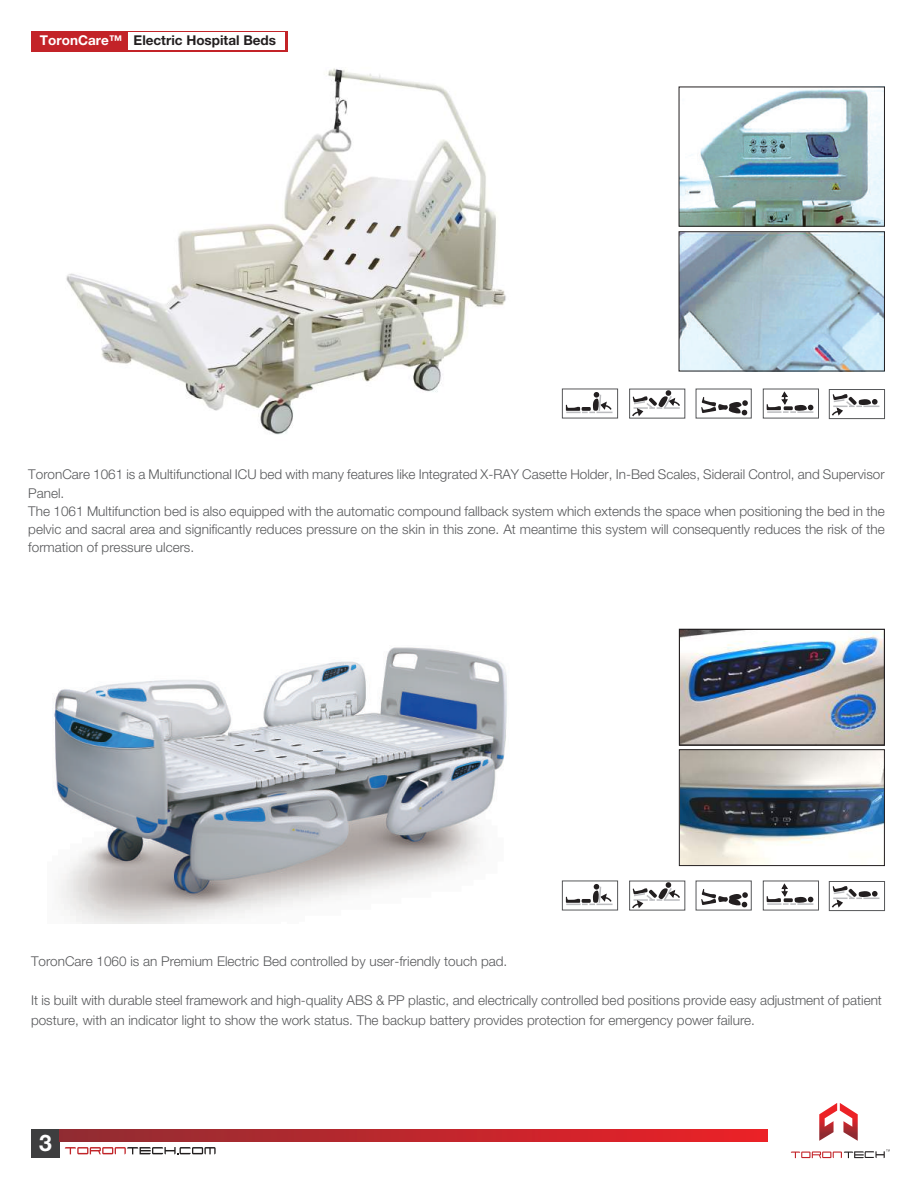
<style>
.page{position:relative;width:921px;height:1188px;background:#fff}
.page>*{position:absolute;margin:0;border:0;box-sizing:border-box;transform-origin:0 0}
.t1{font:700 22.95px "Helvetica Neue LT Std";color:#fff}
.t2{font:300 13.5px/19.5px "Helvetica Neue";color:#57585a}
.t3{font:700 13.5px "Helvetica Neue LT Pro";color:#231f20}
.s1{color:#fff}
</style>
<div class="page">
<img style="left:52px;top:647px;width:455px;height:276px">
<img style="left:66px;top:68px;width:440px;height:367px">
<svg style="left:819px;top:1103px;width:38px;height:38px"></svg>
<svg style="left:791px;top:1149px;width:98px;height:9px"></svg>
<div style="left:31px;top:1129px;width:29px;height:29px;background:#3e3e3f"></div>
<svg style="left:65px;top:1147px;width:150px;height:7px"></svg>
<svg style="left:60px;top:1130px;width:707px;height:12px"></svg>
<div style="left:31px;top:31px;width:257px;height:21px;background:#c32328"></div>
<div style="left:128px;top:33px;width:157px;height:17px;background:#fff"></div>
<img style="left:680px;top:234px;width:202px;height:135px">
<img style="left:680px;top:89px;width:202px;height:135px">
<div style="left:828px;top:389px;width:56px;height:30px;background:#fff;border:1px solid #57585a"></div>
<svg style="left:741px;top:400px;width:7px;height:6px"></svg>
<svg style="left:701px;top:397px;width:40px;height:17px"></svg>
<div style="left:741px;top:409px;width:6px;height:7px;background:#231f20;border-radius:2px"></div>
<svg style="left:832px;top:394px;width:47px;height:22px"></svg>
<div style="left:629px;top:389px;width:56px;height:29px;background:#fff;border:1px solid #57585a"></div>
<svg style="left:630px;top:390px;width:51px;height:28px"></svg>
<svg style="left:766px;top:390px;width:47px;height:23px"></svg>
<svg style="left:565px;top:392px;width:47px;height:21px"></svg>
<div style="left:828px;top:881px;width:56px;height:30px;background:#fff;border:1px solid #57585a"></div>
<svg style="left:741px;top:892px;width:7px;height:6px"></svg>
<svg style="left:701px;top:889px;width:40px;height:17px"></svg>
<div style="left:741px;top:901px;width:6px;height:7px;background:#231f20;border-radius:2px"></div>
<div style="left:629px;top:881px;width:56px;height:29px;background:#fff;border:1px solid #57585a"></div>
<svg style="left:630px;top:882px;width:51px;height:28px"></svg>
<svg style="left:766px;top:882px;width:47px;height:23px"></svg>
<svg style="left:565px;top:884px;width:47px;height:21px"></svg>
<svg style="left:832px;top:886px;width:47px;height:22px"></svg>
<img style="left:681px;top:751px;width:201px;height:113px">
<div style="left:679px;top:749px;width:205px;height:117px;border:1px solid #231f20"></div>
<img style="left:681px;top:631px;width:201px;height:112px">
<div style="left:679px;top:629px;width:205px;height:116px;border:1px solid #231f20"></div>
<p class="t3" style="left:40px;top:32px;width:237px"><span class="s1">ToronCare™</span> Electric Hospital Beds</p>
<p class="t2" style="left:28px;top:463px;width:857px">ToronCare 1061 is a Multifunctional ICU bed with many features like Integrated X-RAY Casette Holder, In-Bed Scales, Siderail Control, and Supervisor<br>Panel.</p>
<p class="t2" style="left:28px;top:502px;width:857px;line-height:18px;text-align:justify">The 1061 Multifunction bed is also equipped with the automatic compound fallback system which extends the space when positioning the bed in the pelvic and sacral area and significantly reduces pressure on the skin in this zone. At meantime this system will consequently reduces the risk of the formation of pressure ulcers.</p>
<p class="t2" style="left:31px;top:951px;width:477px">ToronCare 1060 is an Premium Electric Bed controlled by user-friendly touch pad.</p>
<p class="t2" style="left:31px;top:990px;width:852px">It is built with durable steel framework and high-quality ABS &amp; PP plastic, and electrically controlled bed positions provide easy adjustment of patient posture, with an indicator light to show the work status. The backup battery provides protection for emergency power failure.</p>
<h1 class="t1" style="left:39px;top:1129px;width:14px">3</h1>
</div>
